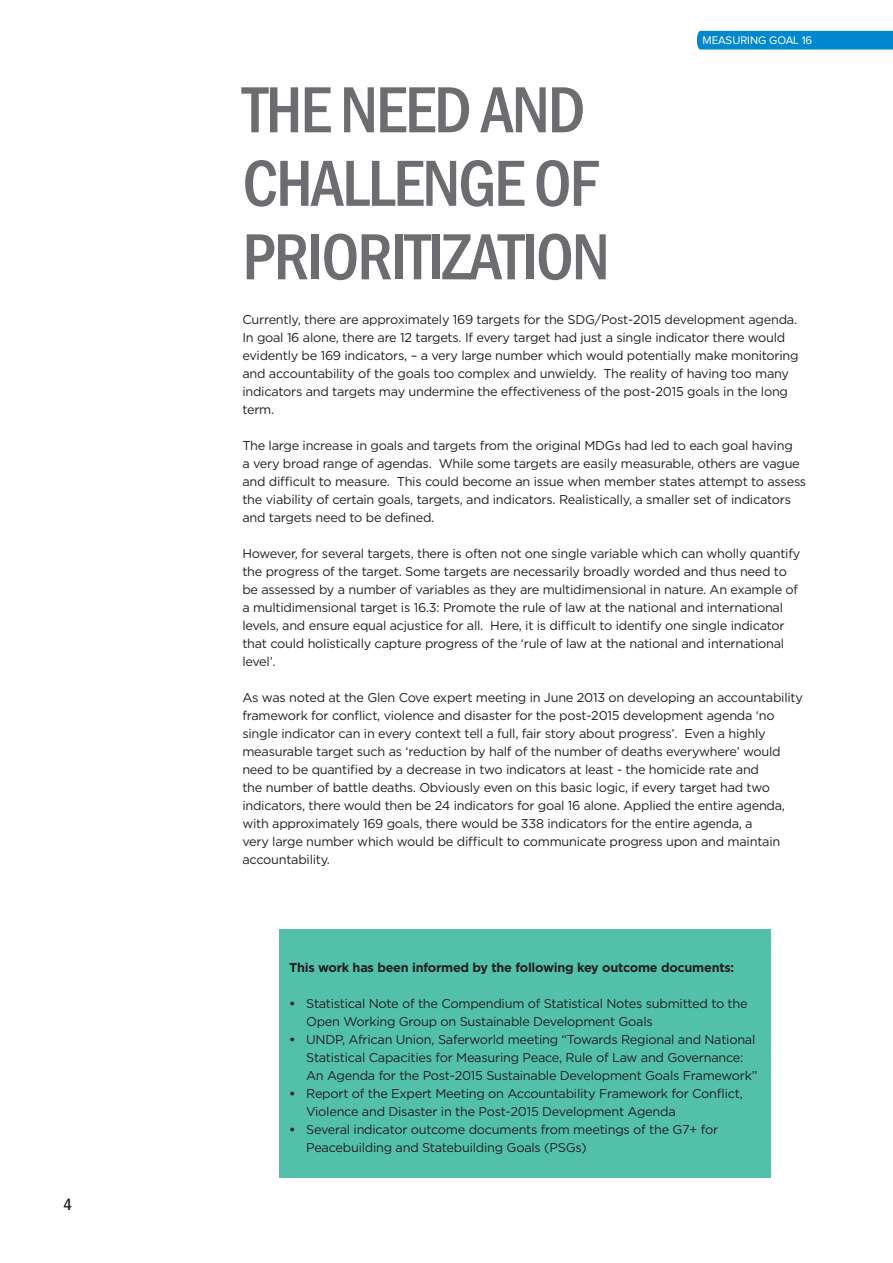
<style>
.page{position:relative;width:893px;height:1263px;background:#fff}
.page>*{position:absolute;margin:0;border:0;box-sizing:border-box;transform-origin:0 0}
.PRELIM_HEAD{font:500 condensed 67.5px "Franklin Gothic";letter-spacing:-.03em;color:#6c6d70}
.t1{font:500 condensed 16.5px "Franklin Gothic";color:#231f20}
.MAIN_TEXT{font:12.75px/18px "Gotham";letter-spacing:-.02em;color:#231f20}
.MAIN_TEXT-2{font:700 12.75px "Gotham";letter-spacing:-.02em;color:#231f20}
.t2{font:11.4px "Proxima Nova";color:#fff}
.s1{font-weight:700}
</style>
<div class="page">
<div style="left:697px;top:31px;width:196px;height:19px;background:#0087cd"></div>
<div style="left:280px;top:929px;width:491px;height:249px;background:#53c0aa"></div>
<p class="t1" style="left:63px;top:1193px;width:10px">4</p>
<p class="t2" style="left:702px;top:35px;width:111px">MEASURING GOAL 16</p>
<p class="PRELIM_HEAD" style="left:242px;top:66px;width:345px">THE NEED AND</p>
<p class="PRELIM_HEAD" style="left:242px;top:139px;width:357px">CHALLENGE OF</p>
<p class="PRELIM_HEAD" style="left:242px;top:213px;width:369px">PRIORITIZATION</p>
<p class="MAIN_TEXT" style="left:242px;top:310px;width:558px">Currently, there are approximately 169 targets for the SDG/Post-2015 development agenda.<br>In goal 16 alone, there are 12 targets. If every target had just a single indicator there would evidently be 169 indicators, – a very large number which would potentially make monitoring and accountability of the goals too complex and unwieldy. The reality of having too many indicators and targets may undermine the effectiveness of the post-2015 goals in the long term.</p>
<p class="MAIN_TEXT" style="left:242px;top:436px;width:565px">The large increase in goals and targets from the original MDGs had led to each goal having<br>a very broad range of agendas. While some targets are easily measurable, others are vague and difficult to measure. This could become an issue when member states attempt to assess the viability of certain goals, targets, and indicators. Realistically, a smaller set of indicators and targets need to be defined.</p>
<p class="MAIN_TEXT" style="left:242px;top:544px;width:559px">However, for several targets, there is often not one single variable which can wholly quantify the progress of the target. Some targets are necessarily broadly worded and thus need to be assessed by a number of variables as they are multidimensional in nature. An example of a multidimensional target is 16.3: Promote the rule of law at the national and international levels, and ensure equal acjustice for all. Here, it is difficult to identify one single indicator that could holistically capture progress of the ‘rule of law at the national and international level’.</p>
<p class="MAIN_TEXT" style="left:242px;top:688px;width:562px">As was noted at the Glen Cove expert meeting in June 2013 on developing an accountability framework for conflict, violence and disaster for the post-2015 development agenda ‘no single indicator can in every context tell a full, fair story about progress’. Even a highly measurable target such as ‘reduction by half of the number of deaths everywhere’ would need to be quantified by a decrease in two indicators at least - the homicide rate and<br>the number of battle deaths. Obviously even on this basic logic, if every target had two indicators, there would then be 24 indicators for goal 16 alone. Applied the entire agenda, with approximately 169 goals, there would be 338 indicators for the entire agenda, a<br>very large number which would be difficult to communicate progress upon and maintain accountability.</p>
<p class="MAIN_TEXT-2" style="left:289px;top:959px;width:447px">This work has been informed by the following key outcome documents:</p>
<p class="MAIN_TEXT" style="left:306px;top:994px;width:443px;text-indent:-17px"><span class="s1">•</span> Statistical Note of the Compendium of Statistical Notes submitted to the<br>Open Working Group on Sustainable Development Goals</p>
<p class="MAIN_TEXT" style="left:306px;top:1030px;width:453px;text-indent:-17px"><span class="s1">•</span> UNDP, African Union, Saferworld meeting “Towards Regional and National<br>Statistical Capacities for Measuring Peace, Rule of Law and Governance:<br>An Agenda for the Post-2015 Sustainable Development Goals Framework”</p>
<p class="MAIN_TEXT" style="left:306px;top:1084px;width:438px;text-indent:-17px"><span class="s1">•</span> Report of the Expert Meeting on Accountability Framework for Conflict,<br>Violence and Disaster in the Post-2015 Development Agenda</p>
<p class="MAIN_TEXT" style="left:306px;top:1120px;width:414px;text-indent:-17px"><span class="s1">•</span> Several indicator outcome documents from meetings of the G7+ for<br>Peacebuilding and Statebuilding Goals (PSGs)</p>
</div>
